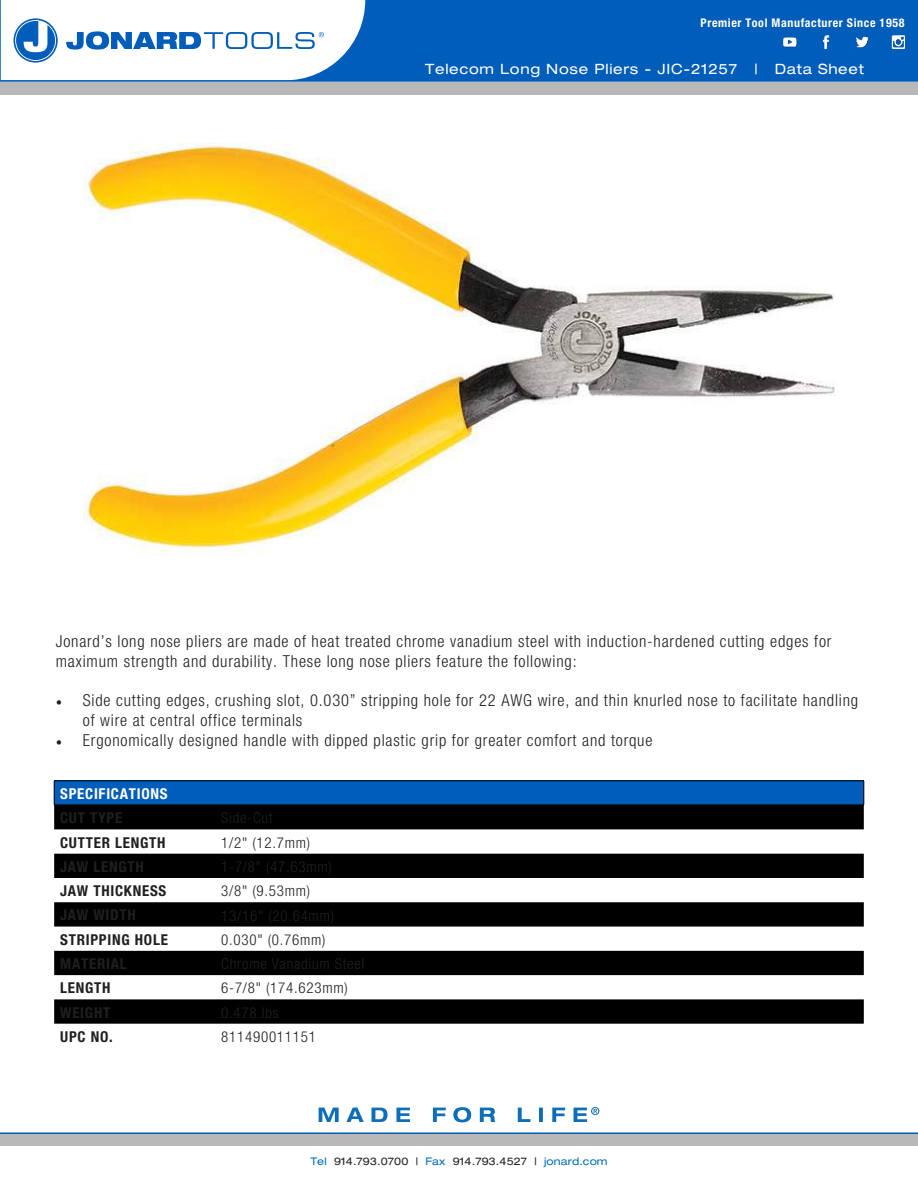
<style>
.page{position:relative;width:918px;height:1188px;background:#fff}
.page>*{position:absolute;margin:0;border:0;box-sizing:border-box;transform-origin:0 0}
.t1{font:300 condensed 16.5px/19.8px "Helvetica Neue";letter-spacing:.05em;color:#221f1f}
.t2{font:300 condensed 15px "Helvetica Neue";letter-spacing:.05em;color:#221f1f}
.t3{font:700 condensed 15px "Helvetica Neue";letter-spacing:.05em;color:#221f1f}
.t4{font:700 condensed 15px "Helvetica Neue";letter-spacing:.05em;color:#fff}
.t5{font:expanded 14.25px "Helvetica Neue";letter-spacing:.05em;color:#fff}
.t6{font:700 condensed 12px "Helvetica Neue";letter-spacing:.05em;color:#fff}
.t7{font:expanded 10.5px "Helvetica Neue";letter-spacing:.01em;color:#221f1f}
.s1{font-family:"Minion Pro";font-weight:400;font-stretch:normal}
.s2{color:#006db7}
</style>
<div class="page">
<div style="left:1px;top:0;width:917px;height:81px;background:#005db9"></div>
<div style="left:0;top:82px;width:918px;height:12px;background:#b8b8b8"></div>
<div style="left:0;top:1134px;width:918px;height:12px;background:#b8b8b8"></div>
<svg style="left:319px;top:1107px;width:280px;height:15px"></svg>
<hr style="left:0;top:1132px;width:918px;height:2px;background:#005db9">
<svg style="left:1px;top:0;width:364px;height:80px;background:#d9e7f4"></svg>
<hr style="left:0;top:80px;width:918px;height:2px;background:#005db9">
<img style="left:783px;top:35px;width:121px;height:14px">
<div style="left:54px;top:781px;width:810px;height:24px;background:#005db9"></div>
<svg style="left:54px;top:806px;width:810px;height:218px;fill:#000"></svg>
<hr style="left:54px;top:781px;width:161px;height:1px;background:#000">
<svg style="left:54px;top:781px;width:1px;height:24px"></svg>
<hr style="left:215px;top:781px;width:649px;height:1px;background:#000">
<svg style="left:864px;top:781px;width:1px;height:24px"></svg>
<hr style="left:54px;top:805px;width:161px;height:1px;background:#000">
<hr style="left:215px;top:805px;width:649px;height:1px;background:#000">
<img style="left:83px;top:143px;width:752px;height:409px">
<p class="t6" style="left:701px;top:16px;width:205px">Premier Tool Manufacturer Since 1958</p>
<p class="t5" style="left:425px;top:63px;width:440px">Telecom Long Nose Pliers - JIC-21257 | Data Sheet</p>
<p class="t1" style="left:56px;top:633px;width:777px">Jonard’s long nose pliers are made of heat treated chrome vanadium steel with induction-hardened cutting edges for maximum strength and durability. These long nose pliers feature the following:</p>
<p class="t1" style="left:83px;top:692px;width:777px;text-indent:-27px"><span class="s1">•</span> Side cutting edges, crushing slot, 0.030” stripping hole for 22 AWG wire, and thin knurled nose to facilitate handling of wire at central office terminals</p>
<p class="t1" style="left:56px;top:732px;width:598px"><span class="s1">•</span> Ergonomically designed handle with dipped plastic grip for greater comfort and torque</p>
<p class="t4" style="left:60px;top:785px;width:109px">SPECIFICATIONS</p>
<p class="t3" style="left:60px;top:809px;width:64px">CUT TYPE</p>
<p class="t2" style="left:221px;top:813px;width:53px">Side-Cut</p>
<p class="t3" style="left:60px;top:834px;width:107px">CUTTER LENGTH</p>
<p class="t2" style="left:221px;top:837px;width:90px">1/2" (12.7mm)</p>
<p class="t3" style="left:60px;top:858px;width:85px">JAW LENGTH</p>
<p class="t2" style="left:221px;top:861px;width:112px">1-7/8" (47.63mm)</p>
<p class="t3" style="left:60px;top:882px;width:108px">JAW THICKNESS</p>
<p class="t2" style="left:221px;top:885px;width:90px">3/8" (9.53mm)</p>
<p class="t3" style="left:60px;top:906px;width:77px">JAW WIDTH</p>
<p class="t2" style="left:221px;top:910px;width:114px">13/16" (20.64mm)</p>
<p class="t3" style="left:60px;top:931px;width:109px">STRIPPING HOLE</p>
<p class="t2" style="left:221px;top:934px;width:106px">0.030" (0.76mm)</p>
<p class="t3" style="left:60px;top:955px;width:68px">MATERIAL</p>
<p class="t2" style="left:221px;top:958px;width:144px">Chrome Vanadium Steel</p>
<p class="t3" style="left:60px;top:979px;width:52px">LENGTH</p>
<p class="t2" style="left:221px;top:983px;width:128px">6-7/8" (174.623mm)</p>
<p class="t3" style="left:60px;top:1004px;width:52px">WEIGHT</p>
<p class="t2" style="left:221px;top:1007px;width:59px">0.478 lbs</p>
<p class="t3" style="left:60px;top:1028px;width:54px">UPC NO.</p>
<p class="t2" style="left:221px;top:1031px;width:96px">811490011151</p>
<p class="t7" style="left:310px;top:1158px;width:299px"><span class="s2">Tel</span> 914.793.0700 | <span class="s2">Fax</span> 914.793.4527 | <span class="s2">jonard.com</span></p>
</div>
